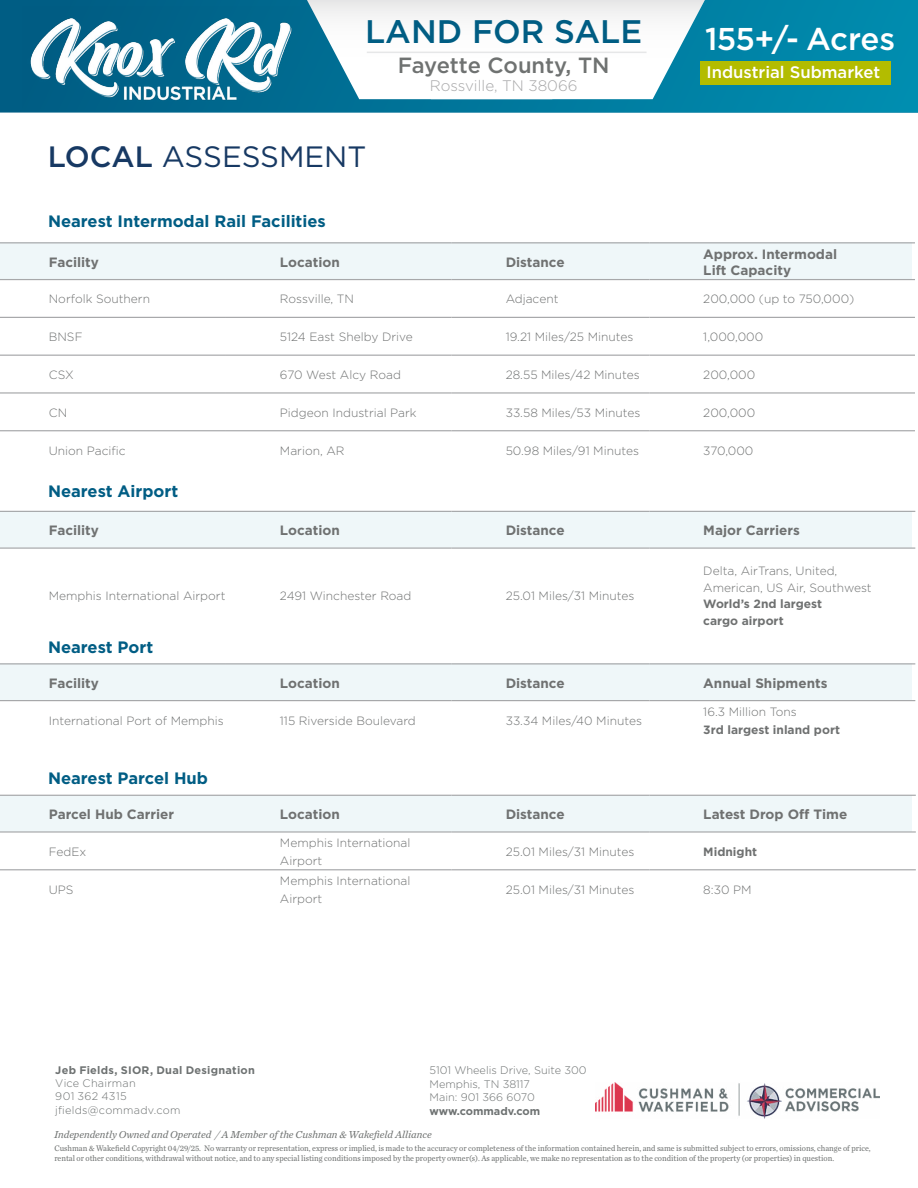
<style>
.page{position:relative;width:918px;height:1188px;background:#fff}
.page>*{position:absolute;margin:0;border:0;box-sizing:border-box;transform-origin:0 0}
.t1{font:500 32.55px "Gotham";color:#005d83}
.t2{font:500 31.5px "Gotham";letter-spacing:-.02em;color:#fff}
.t3{font:29.4px "Gotham";color:#173963}
.t4{font:500 22.05px "Gotham";color:#6f7271}
.t5{font:500 16.65px "Gotham";color:#fff}
.t6{font:700 16.5px "Gotham";color:#005d84}
.t7{font:300 15.15px "Gotham";color:#a8a8a9}
.t8{font:700 13.5px/15.9px "Gotham";color:#6f7171}
.t9{font:300 12px/18px "Gotham";color:#6f7171}
.t10{font:700 12px/16.5px "Gotham";color:#6f7171}
.t11{font:300 10.95px/13.6px "Gotham";color:#6e7272}
.t12{font:300 10.95px/13.2px "Gotham";letter-spacing:.02em;color:#6e7272}
.t13{font:700 10.95px "Gotham";letter-spacing:.02em;color:#6e7272}
.t14{font:700 10.95px "Gotham";color:#6e7272}
.t15{font:italic 10.5px "Chronicle Text G2";color:#6f7271}
.t16{font:8.4px/10.1px "Chronicle Text G2";color:#6f7271;scale:.95 1}
.s1{font-weight:500}
</style>
<div class="page">
<img style="left:595px;top:1082px;width:285px;height:36px">
<svg style="left:8px;top:0;width:910px;height:113px;background:#037fa3"></svg>
<svg style="left:307px;top:0;width:398px;height:99px"></svg>
<img style="left:23px;top:6px;width:277px;height:103px">
<hr style="left:367px;top:52px;width:280px;height:1px;background:#e6e7e8">
<div style="left:701px;top:61px;width:190px;height:24px;background:#b3bc00"></div>
<div style="left:0;top:242px;width:912px;height:37px;background:#eff7f9"></div>
<div style="left:0;top:512px;width:912px;height:36px;background:#eff7f9"></div>
<div style="left:0;top:663px;width:912px;height:36px;background:#eff7f9"></div>
<div style="left:0;top:796px;width:912px;height:36px;background:#eff7f9"></div>
<hr style="left:0;top:242px;width:226px;height:1px;background:#a7a8aa">
<hr style="left:226px;top:242px;width:226px;height:1px;background:#a7a8aa">
<hr style="left:452px;top:242px;width:197px;height:1px;background:#a7a8aa">
<hr style="left:649px;top:242px;width:266px;height:1px;background:#a7a8aa">
<hr style="left:0;top:279px;width:226px;height:1px;background:#a7a8aa">
<hr style="left:226px;top:279px;width:226px;height:1px;background:#a7a8aa">
<hr style="left:452px;top:279px;width:197px;height:1px;background:#a7a8aa">
<hr style="left:649px;top:279px;width:266px;height:1px;background:#a7a8aa">
<hr style="left:0;top:317px;width:226px;height:1px;background:#a7a8aa">
<hr style="left:226px;top:317px;width:226px;height:1px;background:#a7a8aa">
<hr style="left:452px;top:317px;width:197px;height:1px;background:#a7a8aa">
<hr style="left:649px;top:317px;width:266px;height:1px;background:#a7a8aa">
<hr style="left:0;top:355px;width:226px;height:1px;background:#a7a8aa">
<hr style="left:226px;top:355px;width:226px;height:1px;background:#a7a8aa">
<hr style="left:452px;top:355px;width:197px;height:1px;background:#a7a8aa">
<hr style="left:649px;top:355px;width:266px;height:1px;background:#a7a8aa">
<hr style="left:0;top:392px;width:226px;height:2px;background:#a7a8aa">
<hr style="left:226px;top:392px;width:226px;height:2px;background:#a7a8aa">
<hr style="left:452px;top:392px;width:197px;height:2px;background:#a7a8aa">
<hr style="left:649px;top:392px;width:266px;height:2px;background:#a7a8aa">
<hr style="left:0;top:430px;width:226px;height:1px;background:#a7a8aa">
<hr style="left:226px;top:430px;width:226px;height:1px;background:#a7a8aa">
<hr style="left:452px;top:430px;width:197px;height:1px;background:#a7a8aa">
<hr style="left:649px;top:430px;width:266px;height:1px;background:#a7a8aa">
<hr style="left:0;top:511px;width:226px;height:1px;background:#a7a8aa">
<hr style="left:226px;top:511px;width:226px;height:1px;background:#a7a8aa">
<hr style="left:452px;top:511px;width:197px;height:1px;background:#a7a8aa">
<hr style="left:649px;top:511px;width:266px;height:1px;background:#a7a8aa">
<hr style="left:0;top:547px;width:226px;height:2px;background:#a7a8aa">
<hr style="left:226px;top:547px;width:226px;height:2px;background:#a7a8aa">
<hr style="left:452px;top:547px;width:197px;height:2px;background:#a7a8aa">
<hr style="left:649px;top:547px;width:266px;height:2px;background:#a7a8aa">
<hr style="left:0;top:663px;width:226px;height:1px;background:#a7a8aa">
<hr style="left:226px;top:663px;width:226px;height:1px;background:#a7a8aa">
<hr style="left:452px;top:663px;width:197px;height:1px;background:#a7a8aa">
<hr style="left:649px;top:663px;width:266px;height:1px;background:#a7a8aa">
<hr style="left:0;top:700px;width:226px;height:1px;background:#a7a8aa">
<hr style="left:226px;top:700px;width:226px;height:1px;background:#a7a8aa">
<hr style="left:452px;top:700px;width:197px;height:1px;background:#a7a8aa">
<hr style="left:649px;top:700px;width:266px;height:1px;background:#a7a8aa">
<hr style="left:0;top:795px;width:226px;height:1px;background:#a7a8aa">
<hr style="left:226px;top:795px;width:226px;height:1px;background:#a7a8aa">
<hr style="left:452px;top:795px;width:197px;height:1px;background:#a7a8aa">
<hr style="left:649px;top:795px;width:267px;height:1px;background:#a7a8aa">
<hr style="left:0;top:831px;width:226px;height:2px;background:#a7a8aa">
<hr style="left:226px;top:831px;width:226px;height:2px;background:#a7a8aa">
<hr style="left:452px;top:831px;width:197px;height:2px;background:#a7a8aa">
<hr style="left:649px;top:831px;width:267px;height:2px;background:#a7a8aa">
<hr style="left:0;top:869px;width:226px;height:1px;background:#a7a8aa">
<hr style="left:226px;top:869px;width:226px;height:1px;background:#a7a8aa">
<hr style="left:452px;top:869px;width:197px;height:1px;background:#a7a8aa">
<hr style="left:649px;top:869px;width:267px;height:1px;background:#a7a8aa">
<h1 class="t1" style="left:365px;top:10px;width:279px">LAND FOR SALE</h1>
<h3 class="t4" style="left:398px;top:50px;width:213px">Fayette County, TN</h3>
<p class="t7" style="left:430px;top:76px;width:149px">Rossville, TN 38066</p>
<h3 class="t3" style="left:48px;top:138px;width:320px"><span class="s1">LOCAL</span> ASSESSMENT</h3>
<h2 class="t2" style="left:705px;top:18px;width:192px">155+/- Acres</h2>
<h3 class="t5" style="left:706px;top:61px;width:176px">Industrial Submarket</h3>
<h3 class="t6" style="left:48px;top:210px;width:279px">Nearest Intermodal Rail Facilities</h3>
<p class="t8" style="left:49px;top:254px;width:52px">Facility</p>
<p class="t8" style="left:280px;top:254px;width:61px">Location</p>
<p class="t8" style="left:506px;top:254px;width:61px">Distance</p>
<p class="t8" style="left:703px;top:246px;width:135px">Approx. Intermodal<br>Lift Capacity</p>
<p class="t9" style="left:49px;top:290px;width:103px">Norfolk Southern</p>
<p class="t9" style="left:280px;top:290px;width:76px">Rossville, TN</p>
<p class="t9" style="left:506px;top:290px;width:54px">Adjacent</p>
<p class="t9" style="left:703px;top:290px;width:153px">200,000 (up to 750,000)</p>
<p class="t9" style="left:49px;top:328px;width:35px">BNSF</p>
<p class="t9" style="left:280px;top:328px;width:134px">5124 East Shelby Drive</p>
<p class="t9" style="left:506px;top:328px;width:129px">19.21 Miles/25 Minutes</p>
<p class="t9" style="left:703px;top:328px;width:61px">1,000,000</p>
<p class="t9" style="left:49px;top:365px;width:26px">CSX</p>
<p class="t9" style="left:280px;top:365px;width:122px">670 West Alcy Road</p>
<p class="t9" style="left:506px;top:365px;width:136px">28.55 Miles/42 Minutes</p>
<p class="t9" style="left:703px;top:365px;width:53px">200,000</p>
<p class="t9" style="left:49px;top:403px;width:20px">CN</p>
<p class="t9" style="left:280px;top:403px;width:138px">Pidgeon Industrial Park</p>
<p class="t9" style="left:506px;top:403px;width:136px">33.58 Miles/53 Minutes</p>
<p class="t9" style="left:703px;top:403px;width:53px">200,000</p>
<p class="t9" style="left:49px;top:441px;width:78px">Union Pacific</p>
<p class="t9" style="left:280px;top:441px;width:66px">Marion, AR</p>
<p class="t9" style="left:506px;top:441px;width:135px">50.98 Miles/91 Minutes</p>
<p class="t9" style="left:703px;top:441px;width:52px">370,000</p>
<h3 class="t6" style="left:48px;top:480px;width:132px">Nearest Airport</h3>
<p class="t8" style="left:49px;top:522px;width:52px">Facility</p>
<p class="t8" style="left:280px;top:522px;width:61px">Location</p>
<p class="t8" style="left:506px;top:522px;width:61px">Distance</p>
<p class="t8" style="left:703px;top:522px;width:98px">Major Carriers</p>
<p class="t9" style="left:49px;top:586px;width:178px">Memphis International Airport</p>
<p class="t9" style="left:280px;top:586px;width:133px">2491 Winchester Road</p>
<p class="t9" style="left:506px;top:586px;width:130px">25.01 Miles/31 Minutes</p>
<h3 class="t6" style="left:48px;top:636px;width:107px">Nearest Port</h3>
<p class="t9" style="left:703px;top:562px;width:170px;line-height:16.5px">Delta, AirTrans, United,<br>American, US Air, Southwest</p>
<p class="t10" style="left:703px;top:595px;width:120px">World’s 2nd largest cargo airport</p>
<p class="t8" style="left:49px;top:675px;width:52px">Facility</p>
<p class="t8" style="left:280px;top:675px;width:61px">Location</p>
<p class="t8" style="left:506px;top:675px;width:61px">Distance</p>
<p class="t8" style="left:703px;top:675px;width:126px">Annual Shipments</p>
<p class="t9" style="left:49px;top:711px;width:177px">International Port of Memphis</p>
<p class="t9" style="left:280px;top:711px;width:137px">115 Riverside Boulevard</p>
<p class="t9" style="left:506px;top:711px;width:138px">33.34 Miles/40 Minutes</p>
<p class="t9" style="left:703px;top:702px;width:95px">16.3 Million Tons</p>
<p class="t10" style="left:703px;top:721px;width:138px">3rd largest inland port</p>
<h3 class="t6" style="left:48px;top:767px;width:162px">Nearest Parcel Hub</h3>
<p class="t8" style="left:49px;top:806px;width:127px">Parcel Hub Carrier</p>
<p class="t8" style="left:280px;top:806px;width:61px">Location</p>
<p class="t8" style="left:506px;top:806px;width:61px">Distance</p>
<p class="t8" style="left:703px;top:806px;width:146px">Latest Drop Off Time</p>
<p class="t9" style="left:49px;top:842px;width:39px">FedEx</p>
<p class="t9" style="left:280px;top:833px;width:132px">Memphis International<br>Airport</p>
<p class="t9" style="left:506px;top:842px;width:130px">25.01 Miles/31 Minutes</p>
<p class="t10" style="left:703px;top:843px;width:55px">Midnight</p>
<p class="t9" style="left:49px;top:880px;width:26px">UPS</p>
<p class="t9" style="left:280px;top:871px;width:132px">Memphis International<br>Airport</p>
<p class="t9" style="left:506px;top:880px;width:130px">25.01 Miles/31 Minutes</p>
<p class="t9" style="left:703px;top:880px;width:50px">8:30 PM</p>
<p class="t13" style="left:55px;top:1063px;width:201px">Jeb Fields, SIOR, Dual Designation</p>
<p class="t12" style="left:55px;top:1076px;width:127px">Vice Chairman<br>901 362 4315 jfields@commadv.com</p>
<p class="t16" style="left:54px;top:1142px;width:861px">Cushman &amp; Wakefield Copyright 04/29/25. No warranty or representation, express or implied, is made to the accuracy or completeness of the information contained herein, and same is submitted subject to errors, omissions, change of price, rental or other conditions, withdrawal without notice, and to any special listing conditions imposed by the property owner(s). As applicable, we make no representation as to the condition of the property (or properties) in question.</p>
<p class="t11" style="left:430px;top:1063px;width:159px">5101 Wheelis Drive, Suite 300<br>Memphis, TN 38117<br>Main: 901 366 6070</p>
<p class="t14" style="left:430px;top:1104px;width:112px">www.commadv.com</p>
<p class="t15" style="left:54px;top:1126px;width:379px">Independently Owned and Operated / A Member of the Cushman &amp; Wakefield Alliance</p>
</div>
